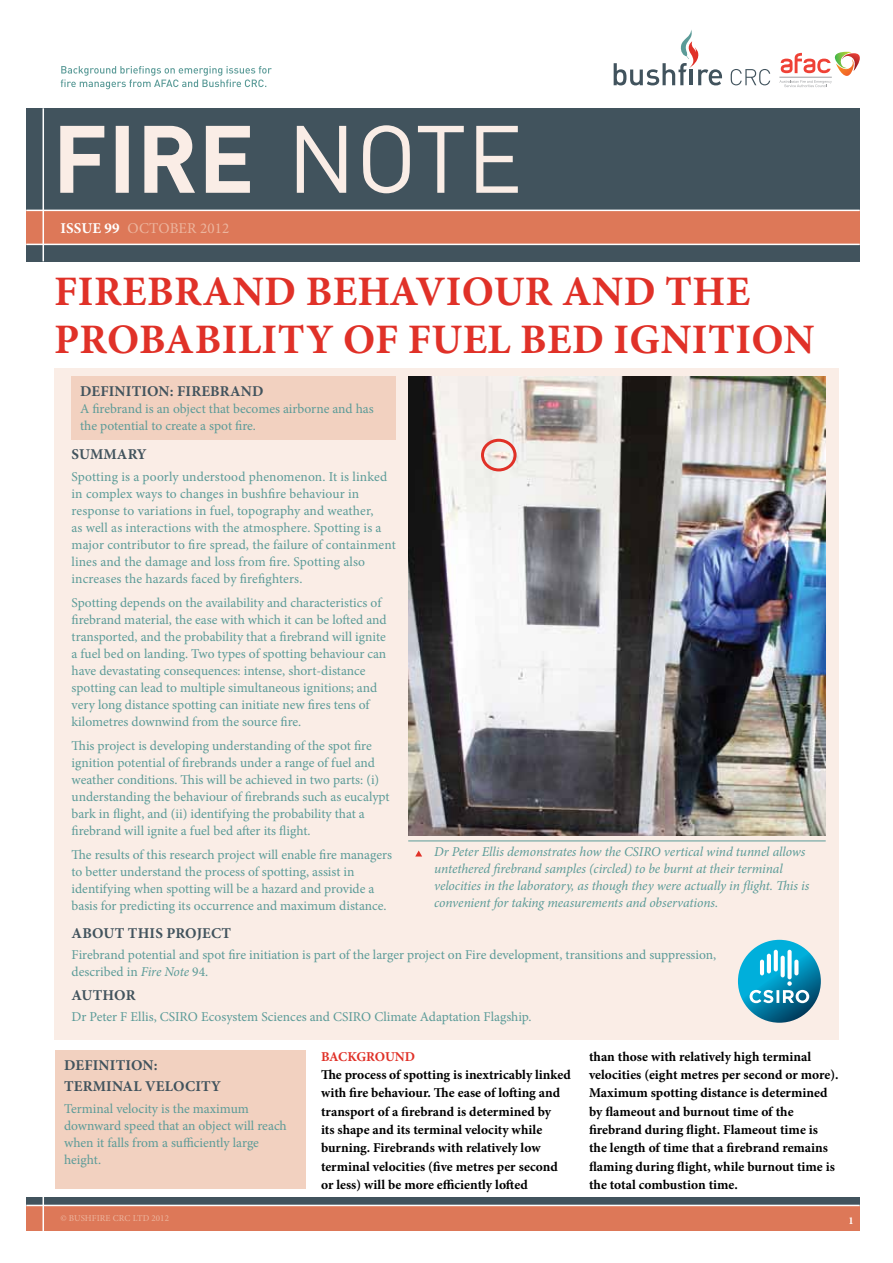
<style>
.page{position:relative;width:893px;height:1263px;background:#fff}
.page>*{position:absolute;margin:0;border:0;box-sizing:border-box;transform-origin:0 0}
.t1{font:700 42px "Minion Pro";letter-spacing:.01em;color:#e03128}
.t2{font:700 15px/21.3px "Minion Pro";letter-spacing:.01em;color:#41535d}
.t3{font:15px "Minion Pro";letter-spacing:.01em;color:#ecb59e}
.t4{font:13.5px/17.1px "Minion Pro";letter-spacing:-.005em;color:#5b9b98}
.t5{font:700 13.5px/18.3px "Minion Pro";color:#000}
.t6{font:italic 13.5px/17.1px "Minion Pro";letter-spacing:-.01em;color:#5b9b98}
.t7{font:700 13.5px "Minion Pro";letter-spacing:-.015em;color:#e03128}
.t8{font:700 10.5px "Minion Pro";color:#fff}
.t9{font:9px "Minion Pro";letter-spacing:.01em;color:#ecb59e}
.s1{font-weight:700;color:#fff}
.s2{font-style:italic}
</style>
<div class="page">
<div style="left:26px;top:108px;width:834px;height:153px;background:#41535d"></div>
<div style="left:26px;top:210px;width:834px;height:34px;background:#dd7858"></div>
<hr style="left:26px;top:244px;width:834px;height:1px;background:#fff">
<hr style="left:26px;top:210px;width:834px;height:1px;background:#fff">
<div style="left:26px;top:1205px;width:834px;height:26px;background:#dd7858"></div>
<div style="left:26px;top:1197px;width:834px;height:8px;background:#41535d"></div>
<hr style="left:26px;top:1205px;width:834px;height:1px;background:#fff">
<hr style="left:43px;top:108px;width:1px;height:153px;background:#fff">
<svg style="left:60px;top:125px;width:458px;height:68px"></svg>
<hr style="left:43px;top:1197px;width:1px;height:34px;background:#fff">
<svg style="left:61px;top:66px;width:211px;height:23px"></svg>
<svg style="left:731px;top:69px;width:39px;height:16px"></svg>
<svg style="left:614px;top:30px;width:108px;height:55px"></svg>
<svg style="left:779px;top:52px;width:81px;height:35px"></svg>
<hr style="left:779px;top:77px;width:53px;height:1px;background:#9d9fa2">
<div style="left:55px;top:368px;width:784px;height:672px;background:#faede6"></div>
<img style="left:408px;top:376px;width:418px;height:460px">
<svg style="left:738px;top:940px;width:83px;height:83px;background:#068fb7"></svg>
<svg style="left:749px;top:981px;width:60px;height:22px"></svg>
<svg style="left:781px;top:956px;width:4px;height:21px"></svg>
<hr style="left:767px;top:954px;width:4px;height:19px;background:#fff;border-radius:2px">
<svg style="left:794px;top:960px;width:4px;height:15px"></svg>
<hr style="left:760px;top:960px;width:4px;height:15px;background:#fff;border-radius:2px">
<div style="left:787px;top:950px;width:5px;height:29px;background:#fff;border-radius:2px"></div>
<svg style="left:774px;top:950px;width:4px;height:21px"></svg>
<div style="left:72px;top:376px;width:324px;height:63px;background:#f2d1c0"></div>
<div style="left:56px;top:1051px;width:250px;height:138px;background:#f2d1c0"></div>
<svg style="left:415px;top:850px;width:7px;height:6px"></svg>
<hr style="left:408px;top:840px;width:418px;height:1px;background:#5b9b98">
<div style="left:481px;top:439px;width:35px;height:32px;border:3px solid #e03128;border-radius:50%"></div>
<p class="t3" style="left:60px;top:218px;width:171px"><span class="s1">Issue 99</span> OCTOBER 2012</p>
<h1 class="t1" style="left:54px;top:262px;width:124px">Firebrand</h1>
<h1 class="t1" style="left:306px;top:262px;width:288px">behaviour and</h1>
<h1 class="t1" style="left:665px;top:262px;width:87px">th e</h1>
<h1 class="t1" style="left:54px;top:310px;width:27px">probabi</h1>
<h1 class="t1" style="left:238px;top:310px;width:48px">lity</h1>
<h1 class="t1" style="left:343px;top:310px;width:297px">of fuel bed ignition</h1>
<p class="t2" style="left:80px;top:380px;width:142px">DEFINITION: Firebrand</p>
<p class="t4" style="left:80px;top:400px;width:295px">A firebrand is an object that becomes airborne and has the potential to create a spot fire.</p>
<p class="t2" style="left:72px;top:444px;width:77px">SUMMARY</p>
<p class="t4" style="left:72px;top:468px;width:326px">Spotting is a poorly understood phenomenon. It is linked in complex ways to changes in bushfire behaviour in response to variations in fuel, topography and weather,<br>as well as interactions with the atmosphere. Spotting is a major contributor to fire spread, the failure of containment lines and the damage and loss from fire. Spotting also increases the hazards faced by firefighters.</p>
<p class="t4" style="left:72px;top:594px;width:317px">Spotting depends on the availability and characteristics of firebrand material, the ease with which it can be lofted and transported, and the probability that a firebrand will ignite a fuel bed on landing. Two types of spotting behaviour can have devastating consequences: intense, short-distance spotting can lead to multiple simultaneous ignitions; and very long distance spotting can initiate new fires tens of kilometres downwind from the source fire.</p>
<p class="t4" style="left:72px;top:737px;width:320px">This project is developing understanding of the spot fire ignition potential of firebrands under a range of fuel and weather conditions. This will be achieved in two parts: (i) understanding the behaviour of firebrands such as eucalypt bark in flight, and (ii) identifying the probability that a firebrand will ignite a fuel bed after its flight.</p>
<p class="t4" style="left:72px;top:846px;width:322px">The results of this research project will enable fire managers to better understand the process of spotting, assist in identifying when spotting will be a hazard and provide a basis for predicting its occurrence and maximum distance.</p>
<p class="t2" style="left:72px;top:922px;width:161px">ABOUT THIS PROJECT</p>
<p class="t4" style="left:72px;top:946px;width:646px">Firebrand potential and spot fire initiation is part of the larger project on Fire development, transitions and suppression, described in <span class="s2">Fire Note</span> 94.</p>
<p class="t2" style="left:72px;top:984px;width:65px">AUTHOR</p>
<p class="t4" style="left:72px;top:1008px;width:462px">Dr Peter F Ellis, CSIRO Ecosystem Sciences and CSIRO Climate Adaptation Flagship.</p>
<p class="t7" style="left:321px;top:1047px;width:96px">BACKGROUND</p>
<p class="t5" style="left:321px;top:1065px;width:251px">The process of spotting is inextricably linked with fire behaviour. The ease of lofting and transport of a firebrand is determined by<br>its shape and its terminal velocity while burning. Firebrands with relatively low terminal velocities (five metres per second or less) will be more efficiently lofted</p>
<p class="t6" style="left:434px;top:843px;width:377px">Dr Peter Ellis demonstrates how the CSIRO vertical wind tunnel allows untethered firebrand samples (circled) to be burnt at their terminal velocities in the laboratory, as though they were actually in flight. This is convenient for taking measurements and observations.</p>
<p class="t5" style="left:589px;top:1047px;width:251px">than those with relatively high terminal velocities (eight metres per second or more).<br>Maximum spotting distance is determined by flameout and burnout time of the firebrand during flight. Flameout time is the length of time that a firebrand remains flaming during flight, while burnout time is the total combustion time.</p>
<p class="t2" style="left:64px;top:1054px;width:95px">DEFINITION:<br>Termina</p>
<p class="t2" style="left:133px;top:1076px;width:51px">l velocity</p>
<p class="t4" style="left:64px;top:1100px;width:224px">Terminal velocity is the maximum downward speed that an object will reach when it falls from a sufficiently large height.</p>
<p class="t9" style="left:60px;top:1212px;width:110px">© Bushfire CRC Ltd 2012</p>
<p class="t8" style="left:849px;top:1213px;width:7px">1</p>
</div>
